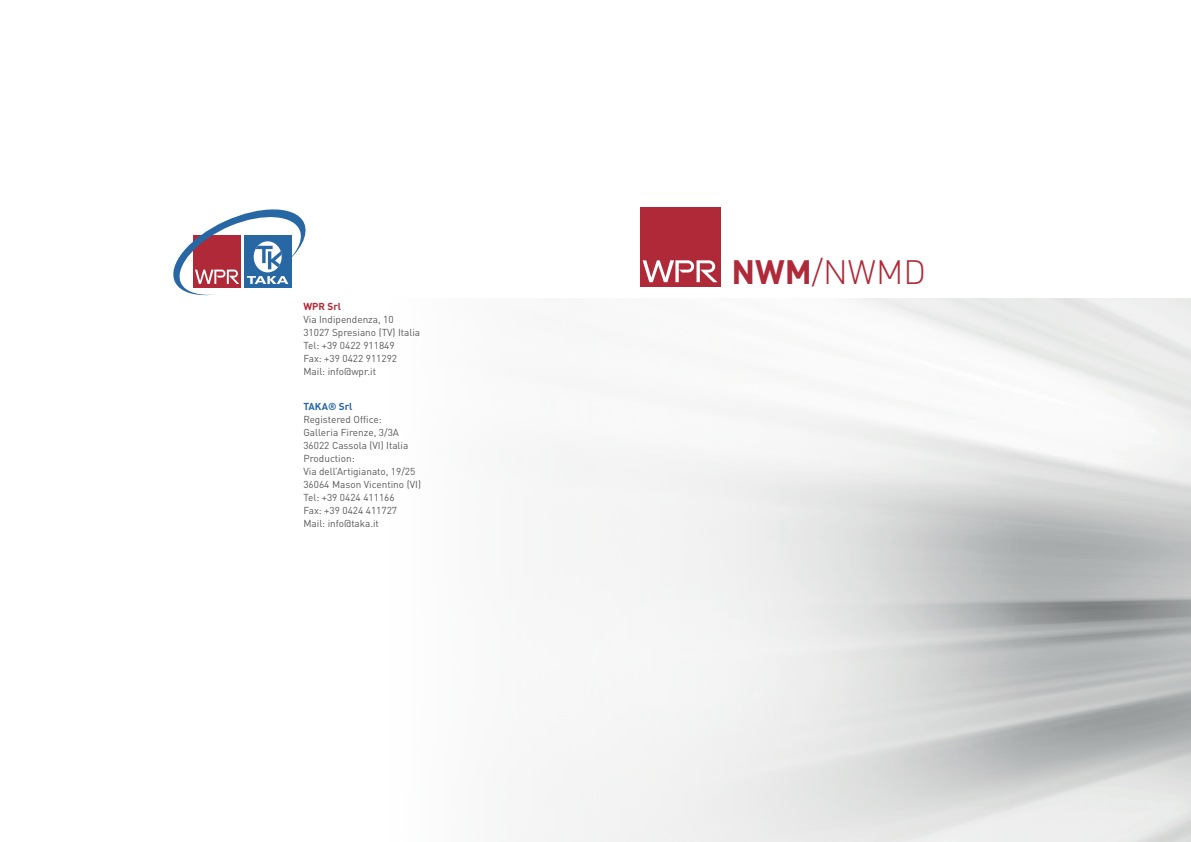
<style>
.page{position:relative;width:1191px;height:842px;background:#fff}
.page>*{position:absolute;margin:0;border:0;box-sizing:border-box;transform-origin:0 0}
.t1{font:300 33.4px "DIN Pro";color:#af2938}
.t2{font:10px/13px "DIN Pro";color:#57585a}
.t3{font:700 10px "DIN Pro";color:#2767a4}
.t4{font:700 10px "DIN Pro";color:#af2938}
.s1{font-weight:700}
</style>
<div class="page">
<div style="left:640px;top:207px;width:80px;height:80px;background:#af2938"></div>
<svg style="left:642px;top:260px;width:75px;height:22px"></svg>
<svg style="left:173px;top:209px;width:133px;height:87px"></svg>
<p class="t4" style="left:303px;top:298px;width:39px">WPR Srl</p>
<p class="t2" style="left:303px;top:312px;width:118px">Via Indipendenza, 10<br>31027 Spresiano (TV) Italia<br>Tel: +39 0422 911849<br>Fax: +39 0422 911292<br>Mail: info@wpr.it</p>
<p class="t3" style="left:303px;top:398px;width:51px">TAKA® Srl</p>
<p class="t2" style="left:303px;top:412px;width:119px">Registered Office:<br>Galleria Firenze, 3/3A<br>36022 Cassola (VI) Italia<br>Production:<br>Via dell’Artigianato, 19/25<br>36064 Mason Vicentino (VI)<br>Tel: +39 0424 411166<br>Fax: +39 0424 411727<br>Mail: info@taka.it</p>
<h1 class="t1" style="left:731px;top:246px;width:196px"><span class="s1">NWM</span>/NWMD</h1>
</div>
